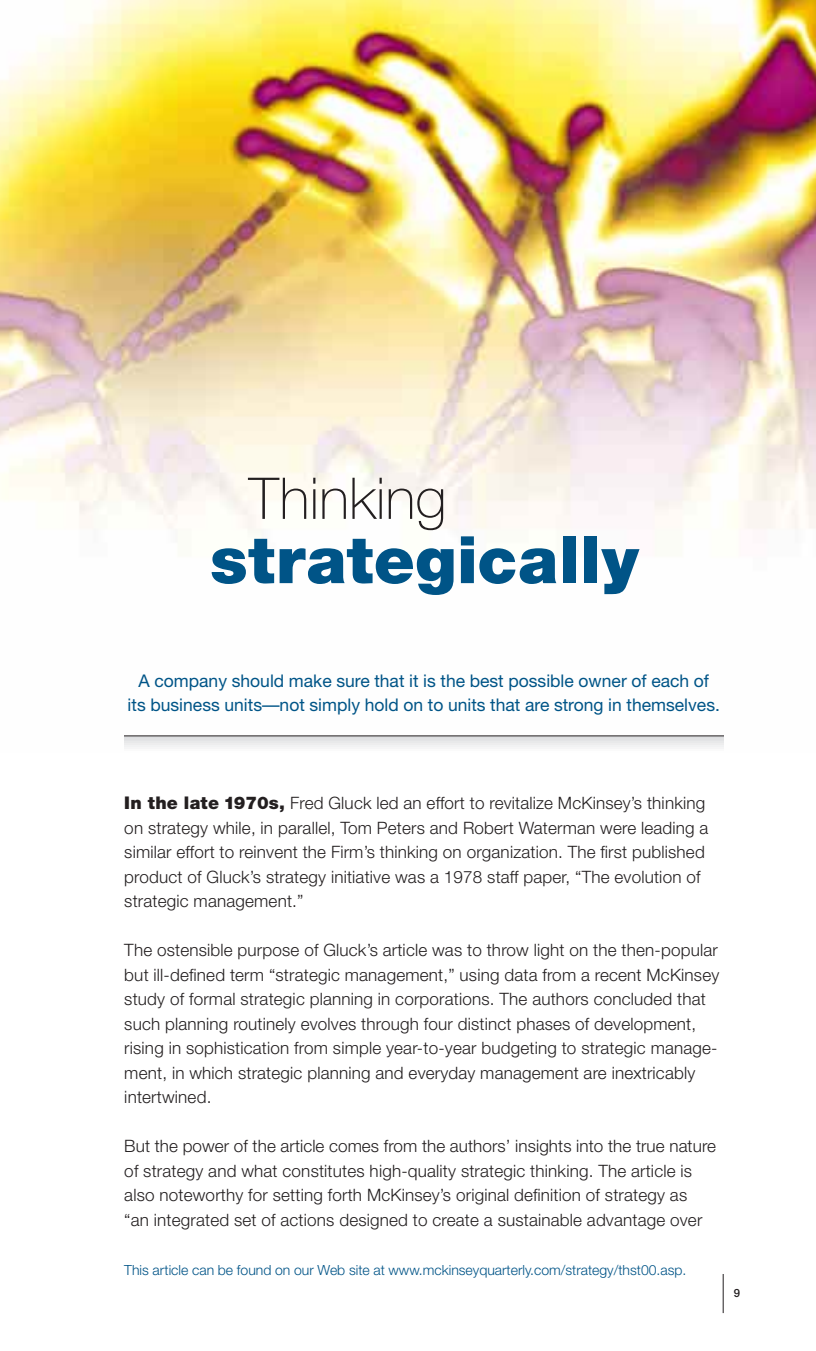
<style>
.page{position:relative;width:816px;height:1351px;background:#fff}
.page>*{position:absolute;margin:0;border:0;box-sizing:border-box;transform-origin:0 0}
.t1{font:900 65.45px "Helvetica Neue";letter-spacing:.005em;color:#005487}
.t2{font:100 57.57px "Helvetica Neue";color:#231f20}
.t3{font:17.5px/24.5px "Helvetica Neue";color:#005487;text-align:center}
.t4{font:300 17.15px/24.5px "Helvetica Neue";letter-spacing:.01em;color:#231f20}
.t5{font:300 14px "Helvetica Neue";color:#005487}
.t6{font:500 11.38px "Helvetica Neue";color:#231f20}
.s1{font-weight:900;font-size:17.5px}
</style>
<div class="page">
<img style="left:0;top:0;width:816px;height:1314px">
<h2 class="t2" style="left:249px;top:478px;width:199px">Thinking</h2>
<h1 class="t1" style="left:210px;top:536px;width:430px">strategically</h1>
<p class="t3" style="left:128px;top:670px;width:593px">A company should make sure that it is the best possible owner of each of its business units—not simply hold on to units that are strong in themselves.</p>
<p class="t4" style="left:124px;top:793px;width:585px"><span class="s1">In the late 1970s,</span> Fred Gluck led an effort to revitalize McKinsey’s thinking on strategy while, in parallel, Tom Peters and Robert Waterman were leading a similar effort to reinvent the Firm’s thinking on organization. The first published product of Gluck’s strategy initiative was a 1978 staff paper, “The evolution of strategic management.”</p>
<p class="t4" style="left:124px;top:940px;width:596px">The ostensible purpose of Gluck’s article was to throw light on the then-popular but ill-defined term “strategic management,” using data from a recent McKinsey study of formal strategic planning in corporations. The authors concluded that such planning routinely evolves through four distinct phases of development, rising in sophistication from simple year-to-year budgeting to strategic manage&shy;ment, in which strategic planning and everyday management are inextricably intertwined.</p>
<p class="t4" style="left:124px;top:1136px;width:593px">But the power of the article comes from the authors’ insights into the true nature of strategy and what constitutes high-quality strategic thinking. The article is also noteworthy for setting forth McKinsey’s original definition of strategy as “an integrated set of actions designed to create a sustainable advantage over</p>
<p class="t5" style="left:124px;top:1265px;width:563px">This article can be found on our Web site at www.mckinseyquarterly.com/strategy/thst00.asp.</p>
<p class="t6" style="left:733px;top:1289px;width:8px">9</p>
</div>
